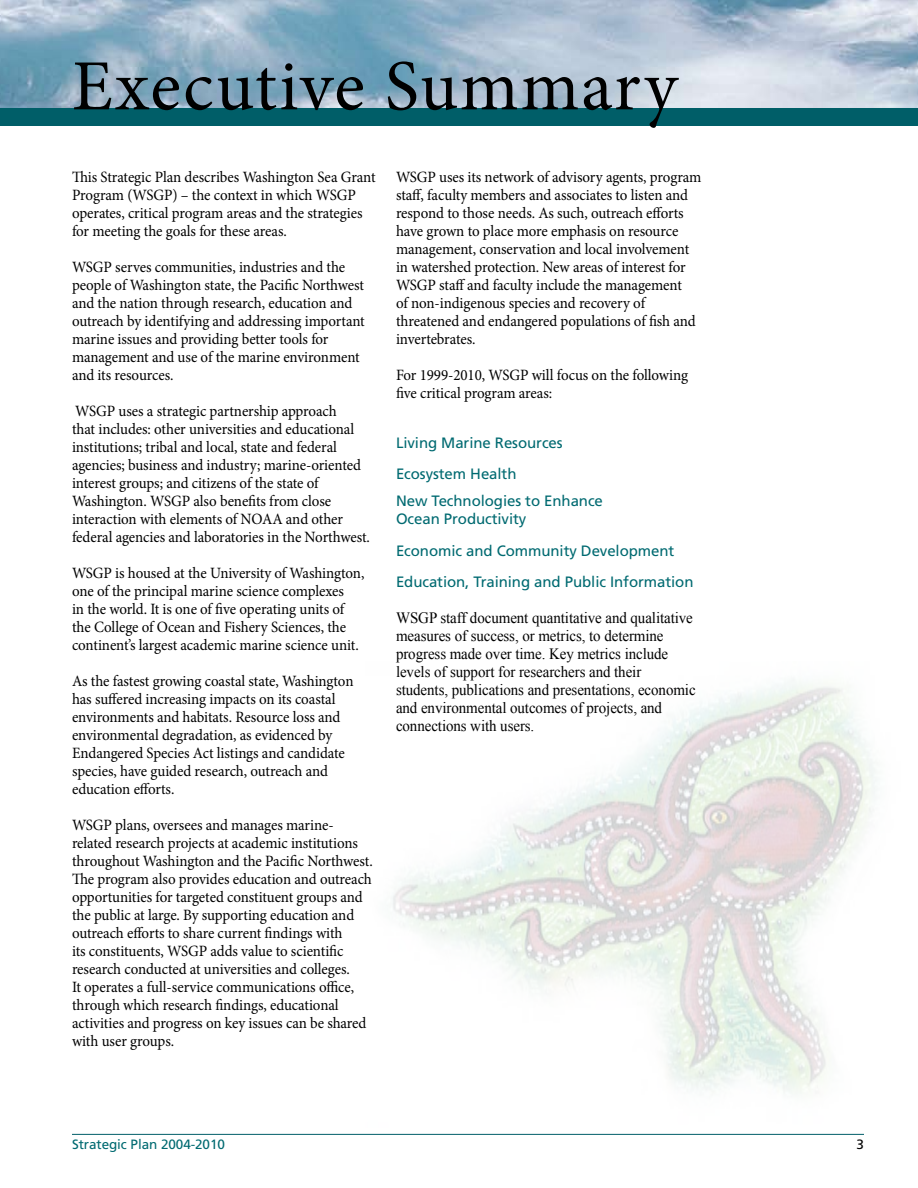
<style>
.page{position:relative;width:918px;height:1188px;background:#fff}
.page>*{position:absolute;margin:0;border:0;box-sizing:border-box;transform-origin:0 0}
.t1{font:72px "Minion Pro";letter-spacing:.025em;color:#000}
.t2{font:15.75px/18px "Minion Pro";letter-spacing:-.005em;color:#000;scale:.95 1}
.t3{font:15.75px/18px "Times New Roman";letter-spacing:-.005em;color:#000;scale:.95 1}
.t4{font:15px/31.5px "Frutiger LT Std";letter-spacing:-.005em;color:#006a71}
.t5{font:13.5px "Frutiger LT Std";letter-spacing:-.005em;color:#006a71}
</style>
<div class="page">
<img style="left:0;top:0;width:918px;height:108px">
<div style="left:0;top:108px;width:918px;height:18px;background:#005e68"></div>
<hr style="left:72px;top:1134px;width:792px;height:1px;background:#005e68">
<img style="left:392px;top:680px;width:484px;height:413px">
<h1 class="t1" style="left:72px;top:38px;width:607px">Executive Summary</h1>
<p class="t2" style="left:72px;top:168px;width:321px">This Strategic Plan describes Washington Sea Grant Program (WSGP) – the context in which WSGP operates, critical program areas and the strategies for meeting the goals for these areas.</p>
<p class="t2" style="left:72px;top:258px;width:310px">WSGP serves communities, industries and the people of Washington state, the Pacific Northwest and the nation through research, education and outreach by identifying and addressing important marine issues and providing better tools for management and use of the marine environment and its resources.</p>
<p class="t2" style="left:72px;top:402px;width:315px">WSGP uses a strategic partnership approach<br>that includes: other universities and educational institutions; tribal and local, state and federal agencies; business and industry; marine-oriented interest groups; and citizens of the state of Washington. WSGP also benefits from close interaction with elements of NOAA and other federal agencies and laboratories in the Northwest.</p>
<p class="t2" style="left:72px;top:564px;width:309px">WSGP is housed at the University of Washington, one of the principal marine science complexes<br>in the world. It is one of five operating units of the College of Ocean and Fishery Sciences, the continent’s largest academic marine science unit.</p>
<p class="t2" style="left:72px;top:672px;width:298px">As the fastest growing coastal state, Washington has suffered increasing impacts on its coastal environments and habitats. Resource loss and environmental degradation, as evidenced by Endangered Species Act listings and candidate species, have guided research, outreach and education efforts.</p>
<p class="t2" style="left:72px;top:816px;width:318px">WSGP plans, oversees and manages marine&shy;related research projects at academic institutions throughout Washington and the Pacific Northwest.<br>The program also provides education and outreach opportunities for targeted constituent groups and the public at large. By supporting education and outreach efforts to share current findings with<br>its constituents, WSGP adds value to scientific research conducted at universities and colleges.<br>It operates a full-service communications office, through which research findings, educational activities and progress on key issues can be shared with user groups.</p>
<p class="t2" style="left:396px;top:168px;width:323px">WSGP uses its network of advisory agents, program staff, faculty members and associates to listen and respond to those needs. As such, outreach efforts have grown to place more emphasis on resource management, conservation and local involvement in watershed protection. New areas of interest for WSGP staff and faculty include the management<br>of non-indigenous species and recovery of threatened and endangered populations of fish and invertebrates.</p>
<p class="t2" style="left:396px;top:366px;width:309px">For 1999-2010, WSGP will focus on the following five critical program areas:</p>
<p class="t4" style="left:396px;top:427px;width:168px">Living Marine Resources<br>Ecosystem Health</p>
<p class="t4" style="left:396px;top:492px;width:208px;line-height:18px">New Technologies to Enhance<br>Ocean Productivity</p>
<p class="t4" style="left:396px;top:535px;width:299px">Economic and Community Development<br>Education, Training and Public Information</p>
<p class="t3" style="left:396px;top:609px;width:317px">WSGP staff document quantitative and qualitative measures of success, or metrics, to determine progress made over time. Key metrics include levels of support for researchers and their students, publications and presentations, economic and environmental outcomes of projects, and connections with users.</p>
<p class="t5" style="left:72px;top:1136px;width:155px">Strategic Plan 2004-2010</p>
</div>
